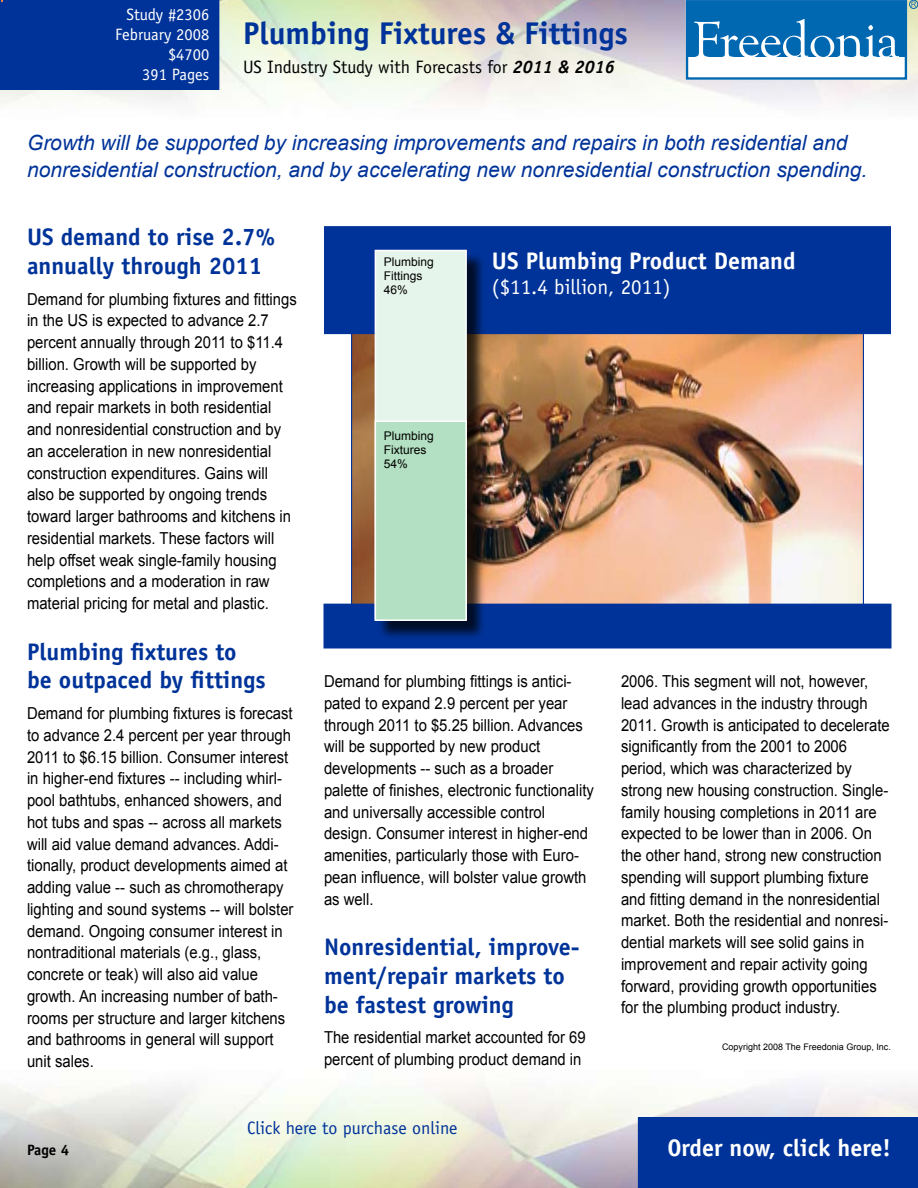
<style>
.page{position:relative;width:918px;height:1188px;background:#fff}
.page>*{position:absolute;margin:0;border:0;box-sizing:border-box;transform-origin:0 0}
.t1{font:700 31.5px "Officina Sans";color:#039}
.t2{font:700 24px/28.8px "Officina Sans";color:#039}
.t3{font:700 24px "Officina Sans";color:#fff}
.t4{font:italic 21px/27px "Arial";color:#039}
.t5{font:21px "Officina Sans";color:#fff}
.t6{font:18px "Officina Sans";color:#000}
.t7{font:18px "Officina Sans";color:#039}
.t8{font:16.5px/21.8px "Arial";color:#000;scale:.9 1}
.t9{font:16.5px/19.8px "Officina Sans";color:#fff;text-align:right}
.t10{font:700 15px "Officina Sans";color:#000}
.t11{font:12px/14.2px "Arial";color:#000}
.t12{font:9px "Arial";color:#000}
.s1{font-weight:700;font-style:italic}
</style>
<div class="page">
<div style="left:638px;top:1117px;width:280px;height:71px;background:#039"></div>
<div style="left:686px;top:0;width:221px;height:80px;border:2px solid #0067b1"></div>
<div style="left:687px;top:1px;width:218px;height:56px;background:#0067b1"></div>
<svg style="left:694px;top:19px;width:205px;height:38px"></svg>
<div style="left:909px;top:0;width:9px;height:9px;border:1px solid #0067b1;border-radius:50%"></div>
<svg style="left:911px;top:2px;width:5px;height:5px"></svg>
<img style="left:353px;top:334px;width:509px;height:270px">
<div style="left:325px;top:227px;width:565px;height:106px;background:#039"></div>
<div style="left:324px;top:226px;width:567px;height:108px;border:2px solid #039"></div>
<div style="left:0;top:0;width:219px;height:90px;background:#039"></div>
<div style="left:324px;top:604px;width:567px;height:44px;background:#039"></div>
<div style="left:376px;top:251px;width:110px;height:389px;background:#000;opacity:.75"></div>
<div style="left:375px;top:250px;width:91px;height:369px;background:#e6f5eb"></div>
<div style="left:375px;top:250px;width:92px;height:370px;border:2px solid #fff"></div>
<div style="left:375px;top:421px;width:91px;height:199px;background:#b3e0c2"></div>
<div style="left:375px;top:421px;width:92px;height:200px;border:2px solid #fff"></div>
<p class="t9" style="left:115px;top:5px;width:96px">Study #2306<br>February 2008 $4700<br>391 Pages</p>
<h1 class="t1" style="left:243px;top:13px;width:386px">Plumbing Fixtures &amp; Fittings</h1>
<p class="t6" style="left:243px;top:57px;width:373px">US Industry Study with Forecasts for <span class="s1">2011 &amp; 2016</span></p>
<p class="t4" style="left:27px;top:130px;width:842px">Growth will be supported by increasing improvements and repairs in both residential and nonresidential construction, and by accelerating new nonresidential construction spending.</p>
<h2 class="t2" style="left:27px;top:222px;width:250px">US demand to rise 2.7% annually through 2011</h2>
<p class="t8" style="left:27px;top:288px;width:301px">Demand for plumbing fixtures and fittings in the US is expected to advance 2.7 percent annually through 2011 to $11.4 billion. Growth will be supported by increasing applications in improvement and repair markets in both residential and nonresidential construction and by an acceleration in new nonresidential construction expenditures. Gains will also be supported by ongoing trends toward larger bathrooms and kitchens in residential markets. These factors will help offset weak single-family housing completions and a moderation in raw material pricing for metal and plastic.</p>
<h2 class="t2" style="left:27px;top:637px;width:240px">Plumbing fixtures to be outpaced by fittings</h2>
<p class="t8" style="left:27px;top:703px;width:298px">Demand for plumbing fixtures is forecast to advance 2.4 percent per year through 2011 to $6.15 billion. Consumer interest in higher-end fixtures -- including whirl&shy;pool bathtubs, enhanced showers, and hot tubs and spas -- across all markets will aid value demand advances. Addi&shy;tionally, product developments aimed at adding value -- such as chromotherapy lighting and sound systems -- will bolster demand. Ongoing consumer interest in nontraditional materials (e.g., glass, concrete or teak) will also aid value growth. An increasing number of bath&shy;rooms per structure and larger kitchens and bathrooms in general will support unit sales.</p>
<p class="t11" style="left:384px;top:254px;width:52px">Plumbing<br>Fittings<br>46%</p>
<p class="t11" style="left:384px;top:428px;width:52px">Plumbing<br>Fixtures<br>54%</p>
<h2 class="t3" style="left:492px;top:245px;width:305px">US Plumbing Product Demand</h2>
<p class="t5" style="left:492px;top:274px;width:180px">($11.4 billion, 2011)</p>
<p class="t8" style="left:324px;top:671px;width:301px">Demand for plumbing fittings is antici&shy;pated to expand 2.9 percent per year through 2011 to $5.25 billion. Advances will be supported by new product developments -- such as a broader palette of finishes, electronic functionality and universally accessible control design. Consumer interest in higher-end amenities, particularly those with Euro&shy;pean influence, will bolster value growth as well.</p>
<h2 class="t2" style="left:324px;top:932px;width:257px">Nonresidential, improve&shy;ment/repair markets to be fastest growing</h2>
<p class="t8" style="left:324px;top:1027px;width:292px">The residential market accounted for 69 percent of plumbing product demand in</p>
<p class="t8" style="left:621px;top:671px;width:300px">2006. This segment will not, however, lead advances in the industry through 2011. Growth is anticipated to decelerate significantly from the 2001 to 2006 period, which was characterized by strong new housing construction. Single&shy;family housing completions in 2011 are expected to be lower than in 2006. On the other hand, strong new construction spending will support plumbing fixture and fitting demand in the nonresidential market. Both the residential and nonresi&shy;dential markets will see solid gains in improvement and repair activity going forward, providing growth opportunities for the plumbing product industry.</p>
<p class="t12" style="left:722px;top:1040px;width:170px">Copyright 2008 The Freedonia Group, Inc.</p>
<p class="t7" style="left:247px;top:1117px;width:212px">Click here to purchase online</p>
<p class="t10" style="left:27px;top:1140px;width:31px">Page</p>
<h2 class="t3" style="left:667px;top:1133px;width:225px">Order now, click here!</h2>
</div>
